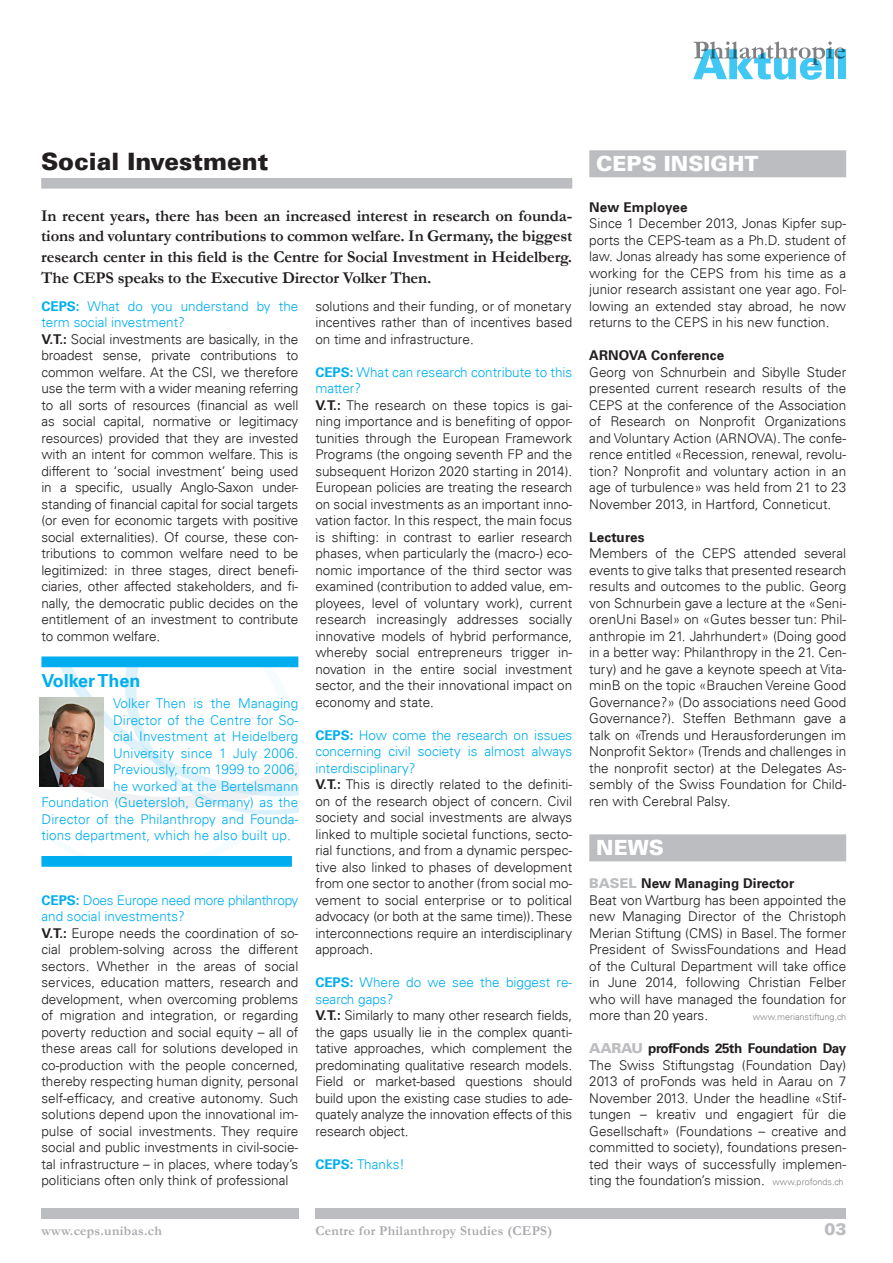
<style>
.page{position:relative;width:893px;height:1263px;background:#fff}
.page>*{position:absolute;margin:0;border:0;box-sizing:border-box;transform-origin:0 0}
.t1{font:900 24px "Univers LT";color:#231f20}
.t2{font:900 21px "Univers LT";color:#fff}
.t3{font:700 18px "Univers 65";color:#00aeef}
.t4{font:700 16.5px/20.7px "Garamond";letter-spacing:-.01em;color:#231f20;text-align:justify}
.t5{font:900 16.5px "Univers LT";color:#bcbdc0}
.t6{font:300 13.5px/16.5px "Univers 45";color:#231f20;text-align:justify}
.t7{font:300 13.5px "Univers 45";letter-spacing:.01em;color:#00aeef}
.t8{font:700 13.5px "Univers 65";color:#231f20}
.t9{font:700 13.5px "Garamond";letter-spacing:.02em;color:#a8a9ad}
.t10{font:700 13.5px "Univers 65";letter-spacing:-.03em;color:#231f20}
.t11{font:300 9px "Univers 45";color:#808285}
.s1{font-family:"Univers 65";font-weight:700;color:#00aeef}
.s2{color:#00aeef}
.s3{font-family:"Univers 65";font-weight:700}
.s4{font-family:"Univers LT";font-weight:900;color:#bcbdc0}
.s5{font-family:"Univers LT";font-weight:900;font-size:13.8px;color:#bcbdc0}
.s6{font-size:9px;color:#808285}
</style>
<div class="page">
<svg style="left:40px;top:667px;width:258px;height:148px"></svg>
<div style="left:315px;top:1208px;width:531px;height:10px;background:#bcbdc0"></div>
<div style="left:41px;top:1208px;width:257px;height:10px;background:#bcbdc0"></div>
<div style="left:838px;top:49px;width:8px;height:30px;background:#40c7f4"></div>
<svg style="left:693px;top:41px;width:152px;height:39px"></svg>
<div style="left:41px;top:178px;width:531px;height:11px;background:#bcbdc0"></div>
<div style="left:589px;top:834px;width:257px;height:27px;background:#bcbdc0"></div>
<div style="left:41px;top:656px;width:257px;height:11px;background:#00aeef"></div>
<div style="left:41px;top:856px;width:251px;height:11px;background:#00aeef"></div>
<div style="left:589px;top:150px;width:257px;height:27px;background:#bcbdc0"></div>
<img style="left:39px;top:697px;width:65px;height:89px">
<h1 class="t1" style="left:41px;top:146px;width:229px">Social Investment</h1>
<p class="t4" style="left:41px;top:205px;width:532px">In recent years, there has been an increased interest in research on founda&shy;tions and voluntary contributions to common welfare. In Germany, the biggest research center in this field is the Centre for Social Investment in Heidelberg.<br>The CEPS speaks to the Executive Director Volker Then.</p>
<p class="t6" style="left:41px;top:298px;width:258px;text-align:left"><span class="s1">CEPS:</span> <span class="s2">What do you understand by the term social investment?<br></span><span class="s3">V.T.:</span> Social investments are basically, in the broadest sense, private contributions to common welfare. At the CSI, we therefore use the term with a wider meaning referring to all sorts of resources (financial as well as social capital, normative or legitimacy resources) provided that they are invested with an intent for common welfare. This is different to ‘social investment’ being used in a specific, usually Anglo-Saxon under&shy;standing of financial capital for social targets (or even for economic targets with positive social externalities). Of course, these con&shy;tributions to common welfare need to be legitimized: in three stages, direct benefi&shy;ciaries, other affected stakeholders, and fi&shy;nally, the democratic public decides on the entitlement of an investment to contribute to common welfare.</p>
<p class="t6" style="left:315px;top:298px;width:258px">solutions and their funding, or of monetary incentives rather than of incentives based on time and infrastructure.</p>
<p class="t6" style="left:315px;top:364px;width:258px;text-align:left"><span class="s1">CEPS:</span> <span class="s2">What can research contribute to this matter?<br></span><span class="s3">V.T.:</span> The research on these topics is gai&shy;ning importance and is benefiting of oppor&shy;tunities through the European Framework Programs (the ongoing seventh FP and the subsequent Horizon 2020 starting in 2014).<br>European policies are treating the research on social investments as an important inno&shy;vation factor. In this respect, the main focus is shifting: in contrast to earlier research phases, when particularly the (macro-) eco&shy;nomic importance of the third sector was examined (contribution to added value, em&shy;ployees, level of voluntary work), current research increasingly addresses socially innovative models of hybrid performance, whereby social entrepreneurs trigger in&shy;novation in the entire social investment sector, and the their innovational impact on economy and state.</p>
<p class="t6" style="left:315px;top:727px;width:258px;text-align:left"><span class="s1">CEPS:</span> <span class="s2">How come the research on issues concerning civil society is almost always interdisciplinary?<br></span><span class="s3">V.T.:</span> This is directly related to the definiti&shy;on of the research object of concern. Civil society and social investments are always linked to multiple societal functions, secto&shy;rial functions, and from a dynamic perspec&shy;tive also linked to phases of development from one sector to another (from social mo&shy;vement to social enterprise or to political advocacy (or both at the same time)). These interconnections require an interdisciplinary approach.</p>
<p class="t6" style="left:315px;top:974px;width:258px;text-align:left"><span class="s1">CEPS:</span> <span class="s2">Where do we see the biggest re&shy;search gaps?<br></span><span class="s3">V.T.:</span> Similarly to many other research fields, the gaps usually lie in the complex quanti&shy;tative approaches, which complement the predominating qualitative research models.<br>Field or market-based questions should build upon the existing case studies to ade&shy;quately analyze the innovation effects of this research object.</p>
<p class="t7" style="left:315px;top:1156px;width:91px"><span class="s3">CEPS:</span> Thanks!</p>
<h3 class="t3" style="left:41px;top:670px;width:100px">Volker Then</h3>
<p class="t7" style="left:113px;top:695px;width:187px">Volker Then is the Managing</p>
<p class="t7" style="left:113px;top:712px;width:187px">Director of the Centre for So-</p>
<p class="t7" style="left:113px;top:728px;width:187px">cial Investment at Heidelberg</p>
<p class="t7" style="left:113px;top:745px;width:187px">University since 1 July 2006.</p>
<p class="t7" style="left:113px;top:761px;width:187px">Previously, from 1999 to 2006,</p>
<p class="t7" style="left:113px;top:778px;width:187px">he worked at the Bertelsmann</p>
<p class="t7" style="left:41px;top:794px;width:258px">Foundation (Guetersloh, Germany) as the</p>
<p class="t7" style="left:41px;top:811px;width:258px">Director of the Philanthropy and Founda-</p>
<p class="t7" style="left:41px;top:827px;width:251px">tions department, which he also built up.</p>
<p class="t6" style="left:41px;top:892px;width:258px;text-align:left"><span class="s1">CEPS:</span> <span class="s2">Does Europe need more philanthropy and social investments?<br></span><span class="s3">V.T.:</span> Europe needs the coordination of so&shy;cial problem-solving across the different sectors. Whether in the areas of social services, education matters, research and development, when overcoming problems of migration and integration, or regarding poverty reduction and social equity – all of these areas call for solutions developed in co-production with the people concerned, thereby respecting human dignity, personal self-efficacy, and creative autonomy. Such solutions depend upon the innovational im&shy;pulse of social investments. They require social and public investments in civil-socie&shy;tal infrastructure – in places, where today’s politicians often only think of professional</p>
<h2 class="t2" style="left:596px;top:151px;width:164px">CEPS INSIGHT</h2>
<p class="t8" style="left:589px;top:199px;width:100px">New Employee</p>
<p class="t6" style="left:589px;top:215px;width:258px">Since 1 December 2013, Jonas Kipfer sup&shy;ports the CEPS-team as a Ph.D. student of law. Jonas already has some experience of working for the CEPS from his time as a junior research assistant one year ago. Fol&shy;lowing an extended stay abroad, he now returns to the CEPS in his new function.</p>
<p class="t8" style="left:589px;top:348px;width:136px">ARNOVA Conference</p>
<p class="t6" style="left:589px;top:364px;width:258px">Georg von Schnurbein and Sibylle Studer presented current research results of the CEPS at the conference of the Association of Research on Nonprofit Organizations and Voluntary Action (ARNOVA). The confe&shy;rence entitled «Recession, renewal, revolu&shy;tion? Nonprofit and voluntary action in an age of turbulence» was held from 21 to 23<br>November 2013, in Hartford, Conneticut.</p>
<p class="t8" style="left:589px;top:529px;width:57px">Lectures</p>
<p class="t6" style="left:589px;top:545px;width:258px">Members of the CEPS attended several events to give talks that presented research results and outcomes to the public. Georg von Schnurbein gave a lecture at the «Seni&shy;orenUni Basel» on «Gutes besser tun: Phil&shy;anthropie im 21. Jahrhundert» (Doing good in a better way: Philanthropy in the 21. Cen&shy;tury) and he gave a keynote speech at Vita&shy;minB on the topic «Brauchen Vereine Good Governance?» (Do associations need Good Governance?). Steffen Bethmann gave a talk on «Trends und Herausforderungen im Nonprofit Sektor» (Trends and challenges in the nonprofit sector) at the Delegates As&shy;sembly of the Swiss Foundation for Child&shy;ren with Cerebral Palsy.</p>
<h2 class="t2" style="left:596px;top:835px;width:69px">NEWS</h2>
<p class="t8" style="left:589px;top:876px;width:206px"><span class="s4">BASEL</span> New Managing Director</p>
<p class="t6" style="left:589px;top:892px;width:258px">Beat von Wartburg has been appointed the new Managing Director of the Christoph Merian Stiftung (CMS) in Basel. The former President of SwissFoundations and Head of the Cultural Department will take office in June 2014, following Christian Felber who will have managed the foundation for more than 20 years.</p>
<p class="t11" style="left:753px;top:1012px;width:95px">www.merianstiftung.ch</p>
<p class="t10" style="left:589px;top:1041px;width:258px"><span class="s5">AARAU</span> profFonds 25th Foundation Day</p>
<p class="t6" style="left:589px;top:1057px;width:258px">The Swiss Stiftungstag (Foundation Day)<br>2013 of proFonds was held in Aarau on 7<br>November 2013. Under the headline «Stif&shy;tungen – kreativ und engagiert für die Gesellschaft» (Foundations – creative and committed to society), foundations presen&shy;ted their ways of successfully implemen&shy;ting the foundation’s mission. <span class="s6">www.profonds.ch</span></p>
<p class="t9" style="left:41px;top:1221px;width:122px">www.ceps.unibas.ch</p>
<p class="t9" style="left:315px;top:1221px;width:238px">Centre for Philanthropy Studies (CEPS)</p>
<p class="t5" style="left:824px;top:1219px;width:24px">03</p>
</div>
